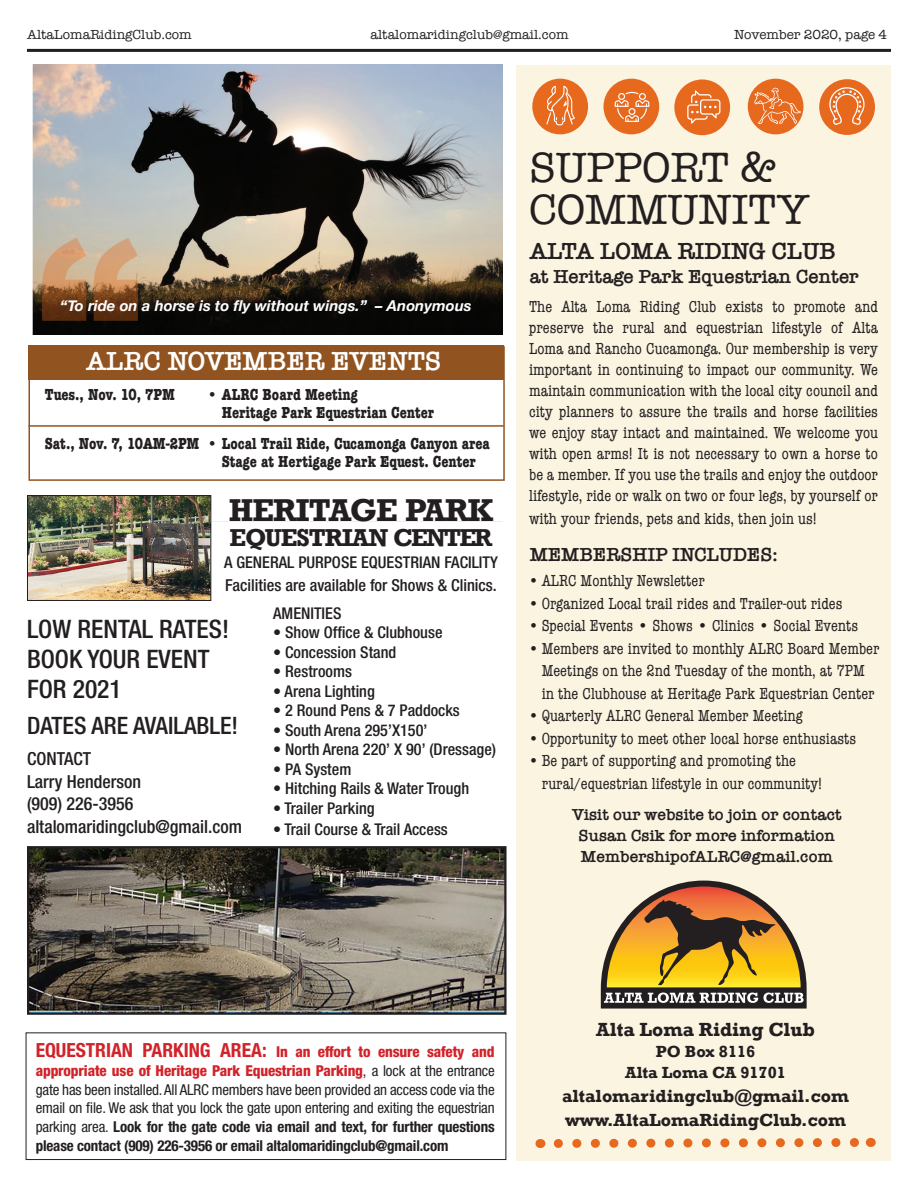
<style>
.page{position:relative;width:918px;height:1188px;background:#fff}
.page>*{position:absolute;margin:0;border:0;box-sizing:border-box;transform-origin:0 0}
.t1{font:43.5px "American Typewriter";color:#231f20}
.t2{font:700 32.4px "Rockwell";letter-spacing:-.03em;color:#231f20}
.t3{font:600 27px "American Typewriter";color:#fff}
.t4{font:500 condensed 25.5px "Helvetica Neue";color:#231f20}
.t5{font:700 25.05px "Rockwell";letter-spacing:-.04em;color:#231f20}
.t6{font:600 24px "American Typewriter";color:#231f20}
.t7{font:500 condensed 24px "Helvetica Neue";color:#231f20}
.t8{font:600 19.5px "American Typewriter";color:#231f20}
.t9{font:700 19.5px "Rockwell";color:#231f20}
.t10{font:500 condensed 18px "Helvetica Neue";color:#231f20}
.t11{font:700 18px "Rockwell";color:#231f20}
.t12{font:condensed 16.5px/21px "American Typewriter";color:#231f20;text-align:justify}
.t13{font:700 condensed 16.5px "American Typewriter";color:#231f20}
.t14{font:600 16.5px/21px "American Typewriter";color:#231f20;text-align:center}
.t15{font:500 condensed 16.5px "Helvetica Neue";color:#231f20}
.t16{font:700 16.5px "Rockwell";color:#231f20}
.t17{font:500 condensed 16.2px "Helvetica Neue";color:#231f20}
.t18{font:condensed 15px/18.8px "Helvetica Neue";letter-spacing:-.01em;color:#231f20;text-align:justify}
.t19{font:italic 700 15px "Helvetica Neue";color:#fff}
.t20{font:13.5px "American Typewriter";color:#231f20}
.s1{font-weight:700;font-size:19.5px;color:#d1232a}
.s2{font-weight:800;color:#d1232a}
.s3{font-weight:700}
</style>
<div class="page">
<div style="left:26px;top:1032px;width:480px;height:128px;border:1px solid #231f20"></div>
<div style="left:28px;top:346px;width:476px;height:34px;background:#915420"></div>
<div style="left:516px;top:66px;width:375px;height:1095px;background:#faf4e1"></div>
<svg style="left:553px;top:1137px;width:318px;height:11px"></svg>
<div style="left:28px;top:346px;width:477px;height:135px;border:2px solid #915420"></div>
<div style="left:532px;top:79px;width:56px;height:55px;background:#e6691e;border-radius:50%"></div>
<svg style="left:546px;top:86px;width:29px;height:39px"></svg>
<div style="left:603px;top:79px;width:56px;height:55px;background:#e6691e;border-radius:50%"></div>
<svg style="left:615px;top:92px;width:34px;height:30px"></svg>
<div style="left:748px;top:79px;width:55px;height:55px;background:#e6691e;border-radius:50%"></div>
<svg style="left:754px;top:88px;width:46px;height:36px"></svg>
<div style="left:674px;top:79px;width:56px;height:56px;background:#e6691e;border-radius:50%"></div>
<svg style="left:687px;top:90px;width:33px;height:34px"></svg>
<div style="left:819px;top:79px;width:56px;height:56px;background:#e6691e;border-radius:50%"></div>
<svg style="left:829px;top:87px;width:36px;height:38px"></svg>
<svg style="left:601px;top:881px;width:206px;height:128px"></svg>
<img style="left:29px;top:497px;width:180px;height:102px">
<div style="left:27px;top:495px;width:184px;height:106px;border:1px solid #231f20"></div>
<img style="left:30px;top:849px;width:474px;height:163px">
<div style="left:27px;top:846px;width:480px;height:169px;border:2px solid #231f20"></div>
<hr style="left:28px;top:425px;width:476px;height:2px;background:#915420">
<hr style="left:27px;top:49px;width:864px;height:3px;background:#231f20">
<img style="left:32px;top:65px;width:471px;height:270px">
<svg style="left:42px;top:238px;width:96px;height:83px;background:#a57c59"></svg>
<p class="t20" style="left:27px;top:25px;width:166px">AltaLomaRidingClub.com</p>
<p class="t20" style="left:370px;top:25px;width:200px">altalomaridingclub@gmail.com</p>
<p class="t20" style="left:734px;top:25px;width:154px">November 2020, page 4</p>
<p class="t19" style="left:60px;top:294px;width:413px">“To ride on a horse is to fly without wings.” – Anonymous</p>
<p class="t3" style="left:87px;top:340px;width:357px">ALRC NOVEMBER EVENTS</p>
<p class="t13" style="left:45px;top:381px;width:132px">Tues., Nov. 10, 7PM</p>
<p class="t13" style="left:207px;top:381px;width:152px">• ALRC Board Meeting</p>
<p class="t13" style="left:222px;top:399px;width:214px">Heritage Park Equestrian Center</p>
<p class="t13" style="left:45px;top:430px;width:447px">Sat., Nov. 7, 10AM-2PM • Local Trail Ride, Cucamonga Canyon area</p>
<p class="t13" style="left:222px;top:448px;width:256px">Stage at Hertigage Park Equest. Center</p>
<p class="t2" style="left:229px;top:491px;width:266px">HERITAGE PARK</p>
<p class="t5" style="left:229px;top:523px;width:265px">EQUESTRIAN CENTER</p>
<p class="t17" style="left:224px;top:553px;width:275px">A GENERAL PURPOSE EQUESTRIAN FACILITY</p>
<p class="t15" style="left:225px;top:575px;width:273px">Facilities are available for Shows &amp; Clinics.</p>
<p class="t4" style="left:27px;top:614px;width:204px">LOW RENTAL RATES!</p>
<p class="t4" style="left:27px;top:644px;width:184px">BOOK YOUR EVENT</p>
<p class="t4" style="left:27px;top:674px;width:96px">FOR 2021</p>
<p class="t7" style="left:27px;top:711px;width:213px">DATES ARE AVAILABLE!</p>
<p class="t10" style="left:27px;top:748px;width:66px">CONTACT</p>
<p class="t10" style="left:27px;top:771px;width:116px">Larry Henderson</p>
<p class="t10" style="left:27px;top:793px;width:108px">(909) 226-3956</p>
<p class="t10" style="left:27px;top:816px;width:217px">altalomaridingclub@gmail.com</p>
<p class="t17" style="left:273px;top:603px;width:70px">AMENITIES</p>
<p class="t17" style="left:273px;top:623px;width:171px">• Show Office &amp; Clubhouse</p>
<p class="t17" style="left:273px;top:642px;width:125px">• Concession Stand</p>
<p class="t17" style="left:273px;top:662px;width:80px">• Restrooms</p>
<p class="t17" style="left:273px;top:681px;width:103px">• Arena Lighting</p>
<p class="t17" style="left:273px;top:701px;width:188px">• 2 Round Pens &amp; 7 Paddocks</p>
<p class="t17" style="left:273px;top:720px;width:156px">• South Arena 295’X150’</p>
<p class="t17" style="left:273px;top:740px;width:224px">• North Arena 220’ X 90’ (Dressage)</p>
<p class="t17" style="left:273px;top:759px;width:80px">• PA System</p>
<p class="t17" style="left:273px;top:779px;width:198px">• Hitching Rails &amp; Water Trough</p>
<p class="t17" style="left:273px;top:798px;width:103px">• Trailer Parking</p>
<p class="t17" style="left:273px;top:819px;width:176px">• Trail Course &amp; Trail Access</p>
<p class="t1" style="left:529px;top:134px;width:248px">SUPPORT &amp;</p>
<p class="t1" style="left:529px;top:176px;width:282px">COMMUNITY</p>
<p class="t6" style="left:530px;top:232px;width:308px">ALTA LOMA RIDING CLUB</p>
<p class="t8" style="left:530px;top:261px;width:331px">at Heritage Park Equestrian Center</p>
<p class="t12" style="left:529px;top:296px;width:350px">The Alta Loma Riding Club exists to promote and preserve the rural and equestrian lifestyle of Alta Loma and Rancho Cucamonga. Our membership is very important in continuing to impact our community. We maintain communication with the local city council and city planners to assure the trails and horse facilities we enjoy stay intact and maintained. We welcome you with open arms! It is not necessary to own a horse to be a member. If you use the trails and enjoy the outdoor lifestyle, ride or walk on two or four legs, by yourself or</p>
<p class="t12" style="left:529px;top:507px;width:289px">with your friends, pets and kids, then join us!</p>
<p class="t8" style="left:530px;top:539px;width:250px">MEMBERSHIP INCLUDES:</p>
<p class="t12" style="left:528px;top:570px;width:178px">•ALRC Monthly Newsletter</p>
<p class="t12" style="left:528px;top:593px;width:316px">•Organized Local trail rides and Trailer-out rides</p>
<p class="t12" style="left:528px;top:615px;width:332px">•Special Events • Shows • Clinics • Social Events</p>
<p class="t12" style="left:528px;top:637px;width:353px;line-height:22.5px;text-align:center">• Members are invited to monthly ALRC Board Member<br>Meetings on the 2nd Tuesday of the month, at 7PM<br>in the Clubhouse at Heritage Park Equestrian Center</p>
<p class="t12" style="left:528px;top:705px;width:276px">•Quarterly ALRC General Member Meeting</p>
<p class="t12" style="left:528px;top:728px;width:330px">•Opportunity to meet other local horse enthusiasts</p>
<p class="t12" style="left:528px;top:750px;width:269px">•Be part of supporting and promoting the</p>
<p class="t12" style="left:542px;top:773px;width:282px">rural/equestrian lifestyle in our community!</p>
<p class="t14" style="left:572px;top:804px;width:271px">Visit our website to join or contact<br>Susan Csik for more information<br>MembershipofALRC@gmail.com</p>
<p class="t18" style="left:36px;top:1042px;width:461px"><span class="s1">EQUESTRIAN PARKING AREA:</span> <span class="s2">In an effort to ensure safety and appropriate use of Heritage Park Equestrian Parking</span>, a lock at the entrance gate has been installed. All ALRC members have been provided an access code via the email on file. We ask that you lock the gate upon entering and exiting the equestrian parking area. <span class="s3">Look for the gate code via email and text, for further questions please contact (909) 226-3956 or email altalomaridingclub@gmail.com</span></p>
<p class="t9" style="left:596px;top:1018px;width:220px">Alta Loma Riding Club</p>
<p class="t16" style="left:656px;top:1041px;width:101px">PO Box 8116</p>
<p class="t16" style="left:625px;top:1062px;width:162px">Alta Loma CA 91701</p>
<p class="t11" style="left:562px;top:1085px;width:288px">altalomaridingclub@gmail.com</p>
<p class="t11" style="left:565px;top:1109px;width:282px">www.AltaLomaRidingClub.com</p>
</div>
